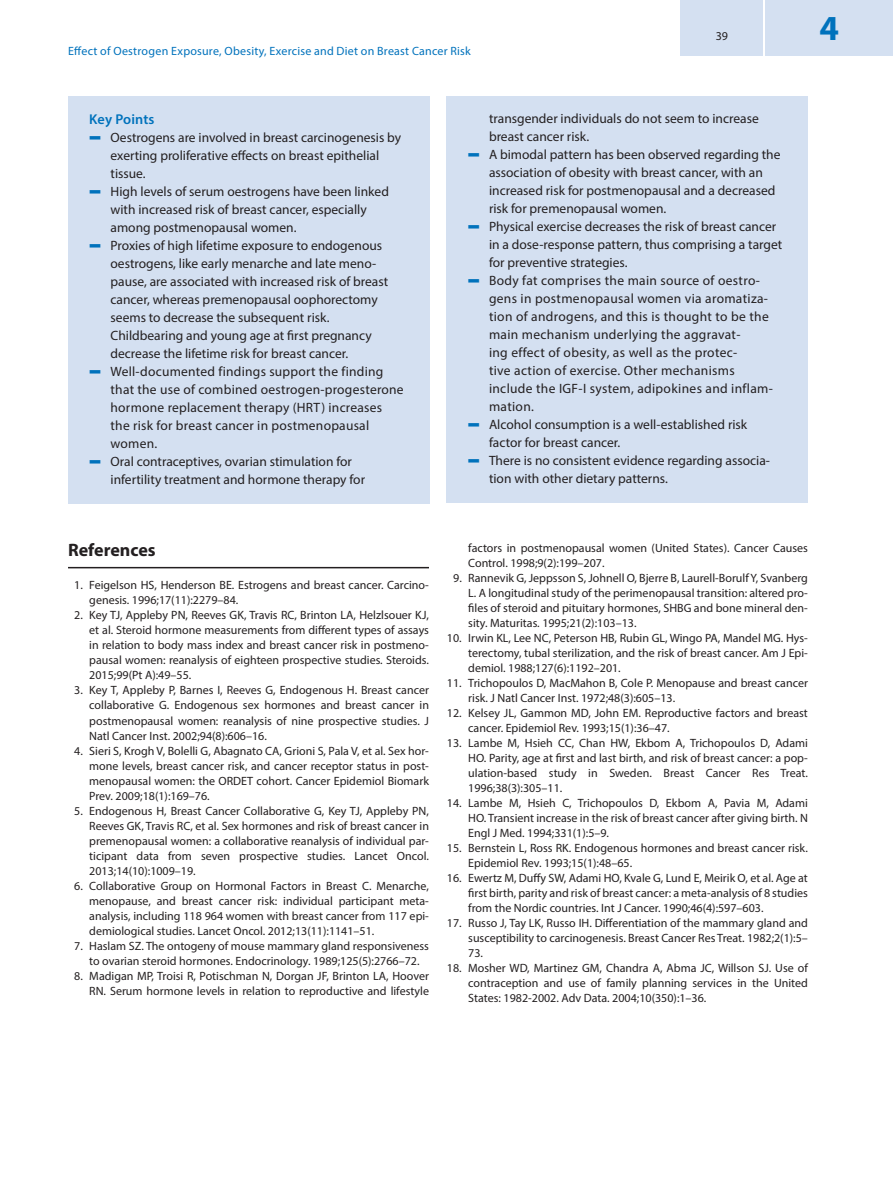
<style>
.page{position:relative;width:893px;height:1187px;background:#fff}
.page>*{position:absolute;margin:0;border:0;box-sizing:border-box;transform-origin:0 0}
.t1{font:700 35.25px "Bgnvyh Scvlsl Myriad Pro";color:#0072bc}
.t2{font:700 18px "Bgnvyh Scvlsl Myriad Pro";color:#231f20}
.t3{font:600 14.25px "Lgpkjn Krwwmd Myriad Pro";letter-spacing:.005em;color:#0072bc}
.t4{font:13.5px "Nbrtnv Cfrrlm Myriad Pro";color:#231f20}
.t5{font:13.5px "Nbrtnv Cfrrlm Myriad Pro";letter-spacing:.025em;color:#231f20}
.t6{font:13.5px "Nbrtnv Cfrrlm Myriad Pro";letter-spacing:.02em;color:#231f20}
.t7{font:12px/15px "Nbrtnv Cfrrlm Myriad Pro";color:#231f20;text-align:justify}
.t8{font:12px "Glqdpw Wppqnp Myriad Pro";letter-spacing:.02em;color:#0072bc}
.s1{font-family:"Kybcby Phcjcc Blik Buttons";color:#0072bc}
</style>
<div class="page">
<div style="left:680px;top:0;width:83px;height:55px;background:#d4e0f1"></div>
<div style="left:765px;top:0;width:128px;height:55px;background:#d4e0f1"></div>
<div style="left:68px;top:97px;width:361px;height:46px;background:#d4e0f1"></div>
<div style="left:68px;top:115px;width:361px;height:82px;background:#d4e0f1"></div>
<div style="left:68px;top:169px;width:361px;height:82px;background:#d4e0f1"></div>
<div style="left:68px;top:223px;width:361px;height:154px;background:#d4e0f1"></div>
<div style="left:68px;top:349px;width:361px;height:118px;background:#d4e0f1"></div>
<div style="left:68px;top:439px;width:361px;height:64px;background:#d4e0f1"></div>
<div style="left:446px;top:96px;width:362px;height:64px;background:#d4e0f1"></div>
<div style="left:446px;top:132px;width:362px;height:100px;background:#d4e0f1"></div>
<div style="left:446px;top:204px;width:362px;height:82px;background:#d4e0f1"></div>
<div style="left:446px;top:258px;width:362px;height:172px;background:#d4e0f1"></div>
<div style="left:446px;top:402px;width:362px;height:64px;background:#d4e0f1"></div>
<div style="left:446px;top:438px;width:362px;height:64px;background:#d4e0f1"></div>
<hr style="left:68px;top:567px;width:361px;height:1px;background:#231f20">
<p class="t8" style="left:68px;top:44px;width:404px">Effect of Oestrogen Exposure, Obesity, Exercise and Diet on Breast Cancer Risk</p>
<p class="t7" style="left:716px;top:29px;width:14px">39</p>
<p class="t3" style="left:89px;top:110px;width:67px">Key Points</p>
<p class="t4" style="left:89px;top:129px;width:313px"><span class="s1">5</span> Oestrogens are involved in breast carcinogenesis by</p>
<p class="t4" style="left:111px;top:147px;width:270px">exerting proliferative effects on breast epithelial</p>
<p class="t4" style="left:111px;top:165px;width:37px">tissue.</p>
<p class="t4" style="left:89px;top:183px;width:301px"><span class="s1">5</span> High levels of serum oestrogens have been linked</p>
<p class="t4" style="left:111px;top:201px;width:258px">with increased risk of breast cancer, especially</p>
<p class="t4" style="left:111px;top:219px;width:187px">among postmenopausal women.</p>
<p class="t4" style="left:89px;top:237px;width:294px"><span class="s1">5</span> Proxies of high lifetime exposure to endogenous</p>
<p class="t4" style="left:111px;top:255px;width:267px">oestrogens, like early menarche and late meno-</p>
<p class="t4" style="left:111px;top:273px;width:279px">pause, are associated with increased risk of breast</p>
<p class="t4" style="left:111px;top:291px;width:269px">cancer, whereas premenopausal oophorectomy</p>
<p class="t4" style="left:111px;top:309px;width:220px">seems to decrease the subsequent risk.</p>
<p class="t4" style="left:111px;top:327px;width:263px">Childbearing and young age at first pregnancy</p>
<p class="t4" style="left:111px;top:345px;width:239px">decrease the lifetime risk for breast cancer.</p>
<p class="t6" style="left:89px;top:363px;width:296px"><span class="s1">5</span> Well-documented findings support the finding</p>
<p class="t6" style="left:111px;top:381px;width:295px">that the use of combined oestrogen-progesterone</p>
<p class="t6" style="left:111px;top:399px;width:273px">hormone replacement therapy (HRT) increases</p>
<p class="t6" style="left:111px;top:417px;width:260px">the risk for breast cancer in postmenopausal</p>
<p class="t4" style="left:111px;top:435px;width:48px">women.</p>
<p class="t4" style="left:89px;top:453px;width:264px"><span class="s1">5</span> Oral contraceptives, ovarian stimulation for</p>
<p class="t4" style="left:111px;top:471px;width:256px">infertility treatment and hormone therapy for</p>
<p class="t4" style="left:489px;top:110px;width:271px">transgender individuals do not seem to increase</p>
<p class="t4" style="left:489px;top:128px;width:102px">breast cancer risk.</p>
<p class="t4" style="left:468px;top:146px;width:314px"><span class="s1">5</span> A bimodal pattern has been observed regarding the</p>
<p class="t4" style="left:489px;top:164px;width:275px">association of obesity with breast cancer, with an</p>
<p class="t4" style="left:489px;top:182px;width:288px">increased risk for postmenopausal and a decreased</p>
<p class="t4" style="left:489px;top:200px;width:179px">risk for premenopausal women.</p>
<p class="t4" style="left:468px;top:218px;width:310px"><span class="s1">5</span> Physical exercise decreases the risk of breast cancer</p>
<p class="t4" style="left:489px;top:236px;width:295px">in a dose-response pattern, thus comprising a target</p>
<p class="t4" style="left:489px;top:254px;width:140px">for preventive strategies.</p>
<p class="t5" style="left:468px;top:272px;width:294px"><span class="s1">5</span> Body fat comprises the main source of oestro-</p>
<p class="t5" style="left:489px;top:290px;width:281px">gens in postmenopausal women via aromatiza-</p>
<p class="t5" style="left:489px;top:308px;width:281px">tion of androgens, and this is thought to be the</p>
<p class="t5" style="left:489px;top:326px;width:253px">main mechanism underlying the aggravat-</p>
<p class="t5" style="left:489px;top:344px;width:250px">ing effect of obesity, as well as the protec-</p>
<p class="t5" style="left:489px;top:362px;width:247px">tive action of exercise. Other mechanisms</p>
<p class="t5" style="left:489px;top:380px;width:285px">include the IGF-I system, adipokines and inflam-</p>
<p class="t4" style="left:489px;top:398px;width:46px">mation.</p>
<p class="t4" style="left:468px;top:416px;width:281px"><span class="s1">5</span> Alcohol consumption is a well-established risk</p>
<p class="t4" style="left:489px;top:434px;width:133px">factor for breast cancer.</p>
<p class="t4" style="left:468px;top:452px;width:304px"><span class="s1">5</span> There is no consistent evidence regarding associa-</p>
<p class="t4" style="left:489px;top:470px;width:180px">tion with other dietary patterns.</p>
<h1 class="t1" style="left:819px;top:6px;width:21px">4</h1>
<h2 class="t2" style="left:68px;top:538px;width:89px">References</h2>
<p class="t7" style="left:89px;top:577px;width:341px;text-indent:-15px">1. Feigelson HS, Henderson BE. Estrogens and breast cancer. Carcino&shy;genesis. 1996;17(11):2279–84.</p>
<p class="t7" style="left:89px;top:607px;width:341px;text-indent:-15px">2. Key TJ, Appleby PN, Reeves GK, Travis RC, Brinton LA, Helzlsouer KJ, et al. Steroid hormone measurements from different types of assays in relation to body mass index and breast cancer risk in postmeno&shy;pausal women: reanalysis of eighteen prospective studies. Steroids.<br>2015;99(Pt A):49–55.</p>
<p class="t7" style="left:89px;top:682px;width:341px;text-indent:-15px">3. Key T, Appleby P, Barnes I, Reeves G, Endogenous H. Breast cancer collaborative G. Endogenous sex hormones and breast cancer in postmenopausal women: reanalysis of nine prospective studies. J Natl Cancer Inst. 2002;94(8):606–16.</p>
<p class="t7" style="left:89px;top:742px;width:341px;text-indent:-15px">4. Sieri S, Krogh V, Bolelli G, Abagnato CA, Grioni S, Pala V, et al. Sex hor&shy;mone levels, breast cancer risk, and cancer receptor status in post&shy;menopausal women: the ORDET cohort. Cancer Epidemiol Biomark Prev. 2009;18(1):169–76.</p>
<p class="t7" style="left:89px;top:802px;width:341px;text-indent:-15px">5. Endogenous H, Breast Cancer Collaborative G, Key TJ, Appleby PN, Reeves GK, Travis RC, et al. Sex hormones and risk of breast cancer in premenopausal women: a collaborative reanalysis of individual par&shy;ticipant data from seven prospective studies. Lancet Oncol.<br>2013;14(10):1009–19.</p>
<p class="t7" style="left:89px;top:877px;width:341px;text-indent:-15px">6. Collaborative Group on Hormonal Factors in Breast C. Menarche, menopause, and breast cancer risk: individual participant meta&shy;analysis, including 118 964 women with breast cancer from 117 epi&shy;demiological studies. Lancet Oncol. 2012;13(11):1141–51.</p>
<p class="t7" style="left:74px;top:937px;width:356px;text-align:center">7. Haslam SZ. The ontogeny of mouse mammary gland responsiveness to ovarian steroid hormones. Endocrinology. 1989;125(5):2766–72.</p>
<p class="t7" style="left:74px;top:967px;width:356px;text-align:right">8. Madigan MP, Troisi R, Potischman N, Dorgan JF, Brinton LA, Hoover<br>RN. Serum hormone levels in relation to reproductive and lifestyle</p>
<p class="t7" style="left:468px;top:540px;width:341px">factors in postmenopausal women (United States). Cancer Causes<br>Control. 1998;9(2):199–207.</p>
<p class="t7" style="left:468px;top:570px;width:341px;text-indent:-15px">9. Rannevik G, Jeppsson S, Johnell O, Bjerre B, Laurell-Borulf Y, Svanberg L. A longitudinal study of the perimenopausal transition: altered pro&shy;files of steroid and pituitary hormones, SHBG and bone mineral den&shy;sity. Maturitas. 1995;21(2):103–13.</p>
<p class="t7" style="left:468px;top:630px;width:341px;text-indent:-21px">10. Irwin KL, Lee NC, Peterson HB, Rubin GL, Wingo PA, Mandel MG. Hys&shy;terectomy, tubal sterilization, and the risk of breast cancer. Am J Epi&shy;demiol. 1988;127(6):1192–201.</p>
<p class="t7" style="left:468px;top:675px;width:341px;text-indent:-21px">11. Trichopoulos D, MacMahon B, Cole P. Menopause and breast cancer risk. J Natl Cancer Inst. 1972;48(3):605–13.</p>
<p class="t7" style="left:468px;top:705px;width:341px;text-indent:-21px">12. Kelsey JL, Gammon MD, John EM. Reproductive factors and breast cancer. Epidemiol Rev. 1993;15(1):36–47.</p>
<p class="t7" style="left:468px;top:735px;width:341px;text-indent:-21px">13. Lambe M, Hsieh CC, Chan HW, Ekbom A, Trichopoulos D, Adami HO. Parity, age at first and last birth, and risk of breast cancer: a pop&shy;ulation-based study in Sweden. Breast Cancer Res Treat.<br>1996;38(3):305–11.</p>
<p class="t7" style="left:468px;top:795px;width:341px;text-indent:-21px">14. Lambe M, Hsieh C, Trichopoulos D, Ekbom A, Pavia M, Adami HO. Transient increase in the risk of breast cancer after giving birth. N Engl J Med. 1994;331(1):5–9.</p>
<p class="t7" style="left:468px;top:840px;width:341px;text-indent:-21px">15. Bernstein L, Ross RK. Endogenous hormones and breast cancer risk.<br>Epidemiol Rev. 1993;15(1):48–65.</p>
<p class="t7" style="left:468px;top:870px;width:341px;text-indent:-21px">16. Ewertz M, Duffy SW, Adami HO, Kvale G, Lund E, Meirik O, et al. Age at first birth, parity and risk of breast cancer: a meta-analysis of 8 studies from the Nordic countries. Int J Cancer. 1990;46(4):597–603.</p>
<p class="t7" style="left:468px;top:915px;width:341px;text-indent:-21px">17. Russo J, Tay LK, Russo IH. Differentiation of the mammary gland and susceptibility to carcinogenesis. Breast Cancer Res Treat. 1982;2(1):5– 73.</p>
<p class="t7" style="left:468px;top:960px;width:341px;text-indent:-21px">18. Mosher WD, Martinez GM, Chandra A, Abma JC, Willson SJ. Use of contraception and use of family planning services in the United States: 1982-2002. Adv Data. 2004;10(350):1–36.</p>
</div>
